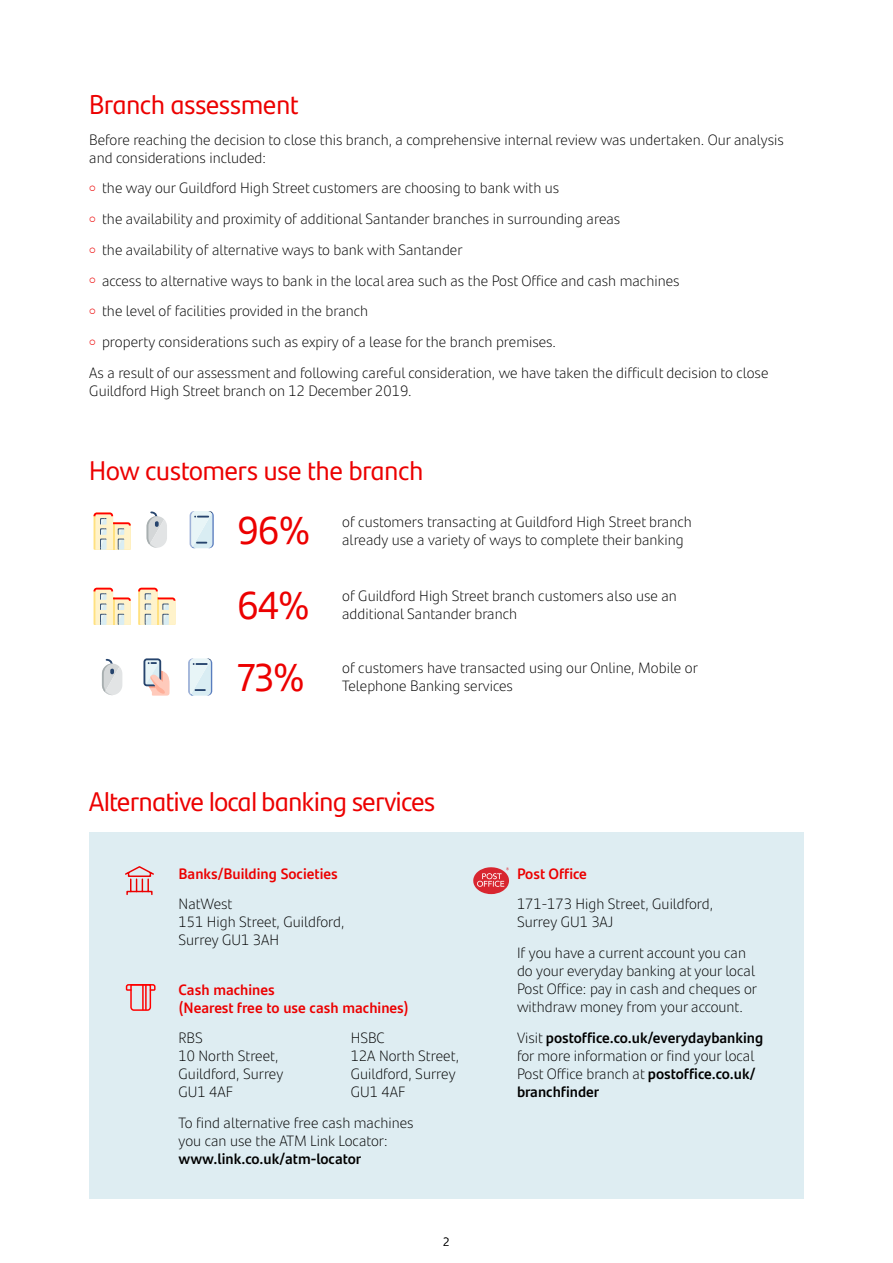
<style>
.page{position:relative;width:893px;height:1263px;background:#fff}
.page>*{position:absolute;margin:0;border:0;box-sizing:border-box;transform-origin:0 0}
.t1{font:39px/72.2px "Santander Headline";color:#ec0000}
.t2{font:27px "Santander Headline";letter-spacing:-.01em;color:#ec0000}
.t3{font:300 15px/18px "Santander Text";color:#000}
.t4{font:700 15px/18px "Santander Text";color:#000}
.t5{font:700 15px/18px "Santander Text";color:#ec0000}
.t6{font:300 12px "Santander Text";color:#000}
.s1{color:#ec0000}
.s2{font-weight:300}
</style>
<div class="page">
<div style="left:89px;top:832px;width:715px;height:367px;background:#deedf2"></div>
<svg style="left:94px;top:588px;width:37px;height:37px"></svg>
<svg style="left:94px;top:512px;width:37px;height:38px"></svg>
<svg style="left:138px;top:588px;width:37px;height:37px"></svg>
<svg style="left:190px;top:511px;width:24px;height:37px"></svg>
<svg style="left:102px;top:658px;width:20px;height:37px"></svg>
<svg style="left:143px;top:658px;width:27px;height:38px"></svg>
<svg style="left:188px;top:658px;width:24px;height:38px"></svg>
<svg style="left:147px;top:511px;width:20px;height:37px"></svg>
<svg style="left:125px;top:984px;width:31px;height:27px"></svg>
<hr style="left:142px;top:985px;width:2px;height:25px;background:#f00">
<hr style="left:145px;top:985px;width:2px;height:25px;background:#f00">
<svg style="left:473px;top:867px;width:36px;height:27px"></svg>
<svg style="left:125px;top:866px;width:29px;height:29px"></svg>
<h2 class="t2" style="left:89px;top:84px;width:211px">Branch assessment</h2>
<p class="t3" style="left:89px;top:130px;width:696px">Before reaching the decision to close this branch, a comprehensive internal review was undertaken. Our analysis and considerations included:</p>
<p class="t3" style="left:89px;top:178px;width:472px"><span class="s1">○</span> the way our Guildford High Street customers are choosing to bank with us</p>
<p class="t3" style="left:89px;top:209px;width:533px"><span class="s1">○</span> the availability and proximity of additional Santander branches in surrounding areas</p>
<p class="t3" style="left:89px;top:240px;width:375px"><span class="s1">○</span> the availability of alternative ways to bank with Santander</p>
<p class="t3" style="left:89px;top:271px;width:592px"><span class="s1">○</span> access to alternative ways to bank in the local area such as the Post Office and cash machines</p>
<p class="t3" style="left:89px;top:301px;width:280px"><span class="s1">○</span> the level of facilities provided in the branch</p>
<p class="t3" style="left:89px;top:326px;width:681px;line-height:30.8px"><span class="s1">○</span> property considerations such as expiry of a lease for the branch premises.<br>As a result of our assessment and following careful consideration, we have taken the difficult decision to close</p>
<p class="t3" style="left:89px;top:381px;width:324px">Guildford High Street branch on 12 December 2019.</p>
<h2 class="t2" style="left:89px;top:451px;width:335px">How customers use the branch</h2>
<h1 class="t1" style="left:238px;top:492px;width:74px">96%</h1>
<p class="t3" style="left:342px;top:512px;width:351px">of customers transacting at Guildford High Street branch</p>
<p class="t3" style="left:342px;top:530px;width:343px">already use a variety of ways to complete their banking</p>
<h1 class="t1" style="left:238px;top:568px;width:73px">64%<br>73%</h1>
<p class="t3" style="left:342px;top:586px;width:336px">of Guildford High Street branch customers also use an additional Santander branch</p>
<p class="t3" style="left:342px;top:658px;width:357px">of customers have transacted using our Online, Mobile or<br>Telephone Banking services</p>
<h2 class="t2" style="left:89px;top:781px;width:347px">Alternative local banking services</h2>
<p class="t5" style="left:179px;top:863px;width:161px">Banks/Building Societies</p>
<p class="t3" style="left:179px;top:894px;width:168px">NatWest<br>151 High Street, Guildford,<br>Surrey GU1 3AH</p>
<p class="t5" style="left:179px;top:979px;width:232px">Cash machines<br>(Nearest free to use cash machines)</p>
<p class="t3" style="left:179px;top:1028px;width:106px">RBS<br>10 North Street,<br>Guildford, Surrey<br>GU1 4AF</p>
<p class="t3" style="left:351px;top:1028px;width:110px">HSBC<br>12A North Street,<br>Guildford, Surrey<br>GU1 4AF</p>
<p class="t3" style="left:179px;top:1113px;width:237px">To find alternative free cash machines you can use the ATM Link Locator:</p>
<p class="t4" style="left:179px;top:1149px;width:184px">www.link.co.uk/atm-locator</p>
<p class="t6" style="left:443px;top:1232px;width:8px">2</p>
<p class="t5" style="left:517px;top:863px;width:71px">Post Office</p>
<p class="t3" style="left:517px;top:894px;width:198px">171-173 High Street, Guildford,<br>Surrey GU1 3AJ</p>
<p class="t3" style="left:517px;top:943px;width:242px">If you have a current account you can do your everyday banking at your local Post Office: pay in cash and cheques or withdraw money from your account.</p>
<p class="t4" style="left:517px;top:1028px;width:248px"><span class="s2">Visit</span> postoffice.co.uk/everydaybanking <span class="s2">for more information or find your local Post Office branch at</span> postoffice.co.uk/ branchfinder</p>
</div>
